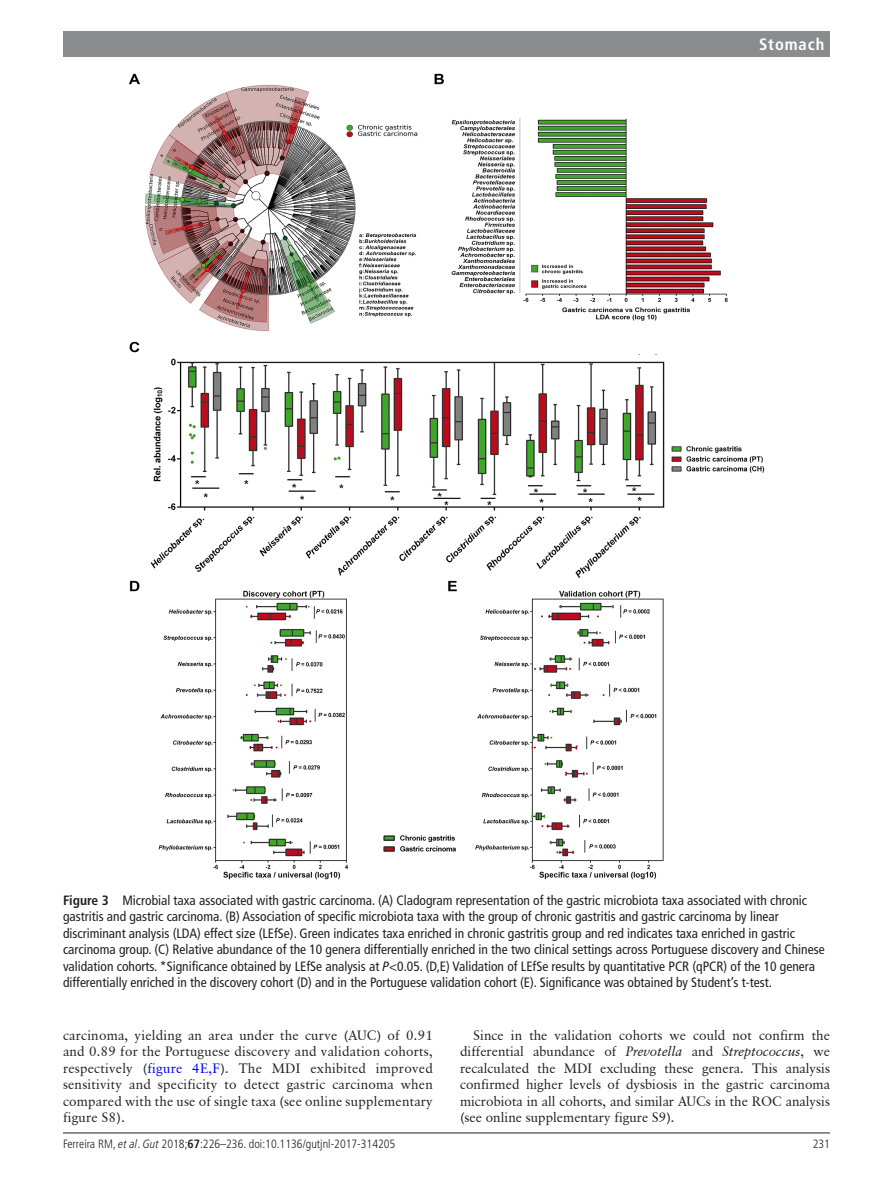
<style>
.page{position:relative;width:893px;height:1191px;background:#fff}
.page>*{position:absolute;margin:0;border:0;box-sizing:border-box;transform-origin:0 0}
.t1{font:700 condensed 16.5px "Frutiger LT Pro";color:#fff}
.t2{font:condensed 13.5px/16.5px "Frutiger LT Pro";color:#231f20}
.t3{font:13.5px/16.5px "Classical Garamond BT";letter-spacing:.01em;color:#231f20;text-align:justify}
.t4{font:300 condensed 12px "Frutiger LT Pro";color:#231f20}
.s1{font-weight:700}
.s2{font-style:italic}
.s3{color:#00f}
</style>
<div class="page">
<hr style="left:63px;top:1132px;width:767px;height:1px;background:#231f20">
<img style="left:129px;top:73px;width:636px;height:807px">
<div style="left:63px;top:31px;width:767px;height:25px;background:#8a8c8e"></div>
<p class="t1" style="left:759px;top:34px;width:67px">Stomach</p>
<p class="t2" style="left:63px;top:891px;width:763px"><span class="s1">Figure 3</span> Microbial taxa associated with gastric carcinoma. (A) Cladogram representation of the gastric microbiota taxa associated with chronic gastritis and gastric carcinoma. (B) Association of specific microbiota taxa with the group of chronic gastritis and gastric carcinoma by linear discriminant analysis (LDA) effect size (LEfSe). Green indicates taxa enriched in chronic gastritis group and red indicates taxa enriched in gastric carcinoma group. (C) Relative abundance of the 10 genera differentially enriched in the two clinical settings across Portuguese discovery and Chinese validation cohorts. *Significance obtained by LEfSe analysis at <span class="s2">P</span>&lt;0.05. (D,E) Validation of LEfSe results by quantitative PCR (qPCR) of the 10 genera differentially enriched in the discovery cohort (D) and in the Portuguese validation cohort (E). Significance was obtained by Student’s t-test.</p>
<p class="t3" style="left:63px;top:1026px;width:371px">carcinoma, yielding an area under the curve (AUC) of 0.91 and 0.89 for the Portuguese discovery and validation cohorts, respectively (<span class="s3">figure 4E,F</span>). The MDI exhibited improved sensitivity and specificity to detect gastric carcinoma when compared with the use of single taxa (see online supplementary figure S8).</p>
<p class="t3" style="left:460px;top:1026px;width:371px;text-indent:14px">Since in the validation cohorts we could not confirm the differential abundance of <span class="s2">Prevotella</span> and <span class="s2">Streptococcus</span>, we recalculated the MDI excluding these genera. This analysis confirmed higher levels of dysbiosis in the gastric carcinoma microbiota in all cohorts, and similar AUCs in the ROC analysis (see online supplementary figure S9).</p>
<p class="t4" style="left:63px;top:1136px;width:334px">Ferreira RM, <span class="s2">et al</span>. <span class="s2">Gut</span> 2018;<span class="s1">67</span>:226–236. doi:10.1136/gutjnl-2017-314205</p>
<p class="t4" style="left:813px;top:1136px;width:19px">231</p>
</div>
